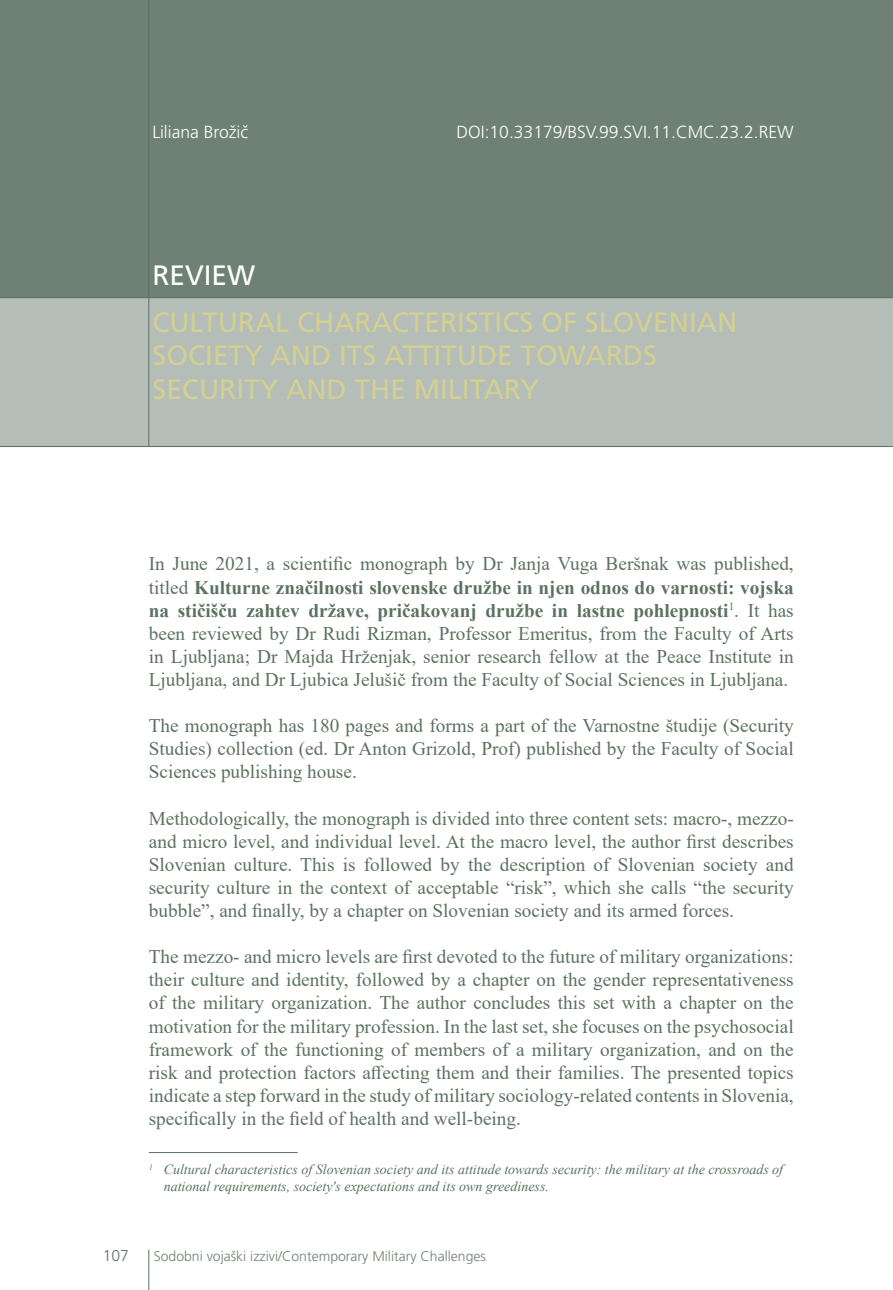
<style>
.page{position:relative;width:893px;height:1290px;background:#fff}
.page>*{position:absolute;margin:0;border:0;box-sizing:border-box;transform-origin:0 0}
.t1{font:28px/33.6px "Frutiger CE";color:#d3d091}
.t2{font:28px "Frutiger CE";color:#fff}
.t3{font:19.25px/23.1px "Times New Roman";color:#5c7261;text-align:justify}
.t4{font:300 17.5px "Frutiger CE";color:#fff}
.t5{font:300 15.75px "Frutiger CE";color:#5c7261}
.t6{font:italic 14px/16.6px "Times New Roman";color:#5c7261}
.t7{font:300 14px "Frutiger CE";color:#6f8174}
.s1{font-weight:700}
</style>
<div class="page">
<hr style="left:148px;top:1249px;width:1px;height:41px;background:#5c7261">
<div style="left:0;top:0;width:893px;height:298px;background:#6f8174"></div>
<div style="left:0;top:298px;width:893px;height:148px;background:#b5bdb9"></div>
<hr style="left:0;top:297px;width:893px;height:1px;background:#5c7261">
<hr style="left:0;top:446px;width:893px;height:1px;background:#5c7261">
<hr style="left:148px;top:0;width:1px;height:446px;background:#5c7261">
<hr style="left:149px;top:1152px;width:149px;height:1px;background:#5c7261">
<p class="t4" style="left:152px;top:122px;width:97px">Liliana Brožič</p>
<h1 class="t2" style="left:152px;top:259px;width:104px">REVIEW</h1>
<p class="t4" style="left:456px;top:122px;width:339px">DOI:10.33179/BSV.99.SVI.11.CMC.23.2.REW</p>
<h1 class="t1" style="left:152px;top:305px;width:586px">CULTURAL CHARACTERISTICS OF SLOVENIAN<br>SOCIETY AND ITS ATTITUDE TOWARDS<br>SECURITY AND THE MILITARY</h1>
<p class="t3" style="left:149px;top:552px;width:646px">In June 2021, a scientific monograph by Dr Janja Vuga Beršnak was published, titled <span class="s1">Kulturne značilnosti slovenske družbe in njen odnos do varnosti: vojska na stičišču zahtev države, pričakovanj družbe in lastne pohlepnosti</span><sup>1</sup>. It has been reviewed by Dr Rudi Rizman, Professor Emeritus, from the Faculty of Arts in Ljubljana; Dr Majda Hrženjak, senior research fellow at the Peace Institute in Ljubljana, and Dr Ljubica Jelušič from the Faculty of Social Sciences in Ljubljana.</p>
<p class="t3" style="left:149px;top:713px;width:646px">The monograph has 180 pages and forms a part of the Varnostne študije (Security Studies) collection (ed. Dr Anton Grizold, Prof) published by the Faculty of Social Sciences publishing house.</p>
<p class="t3" style="left:149px;top:806px;width:646px">Methodologically, the monograph is divided into three content sets: macro-, mezzo&shy;and micro level, and individual level. At the macro level, the author first describes Slovenian culture. This is followed by the description of Slovenian society and security culture in the context of acceptable “risk”, which she calls “the security bubble”, and finally, by a chapter on Slovenian society and its armed forces.</p>
<p class="t3" style="left:149px;top:944px;width:646px">The mezzo- and micro levels are first devoted to the future of military organizations: their culture and identity, followed by a chapter on the gender representativeness of the military organization. The author concludes this set with a chapter on the motivation for the military profession. In the last set, she focuses on the psychosocial framework of the functioning of members of a military organization, and on the risk and protection factors affecting them and their families. The presented topics indicate a step forward in the study of military sociology-related contents in Slovenia, specifically in the field of health and well-being.</p>
<p class="t6" style="left:164px;top:1161px;width:621px;text-indent:-15px"><sup>1</sup> Cultural characteristics of Slovenian society and its attitude towards security: the military at the crossroads of national requirements, society's expectations and its own greediness.</p>
<p class="t5" style="left:103px;top:1246px;width:28px">107</p>
<p class="t7" style="left:154px;top:1247px;width:334px">Sodobni vojaški izzivi/Contemporary Military Challenges</p>
</div>
